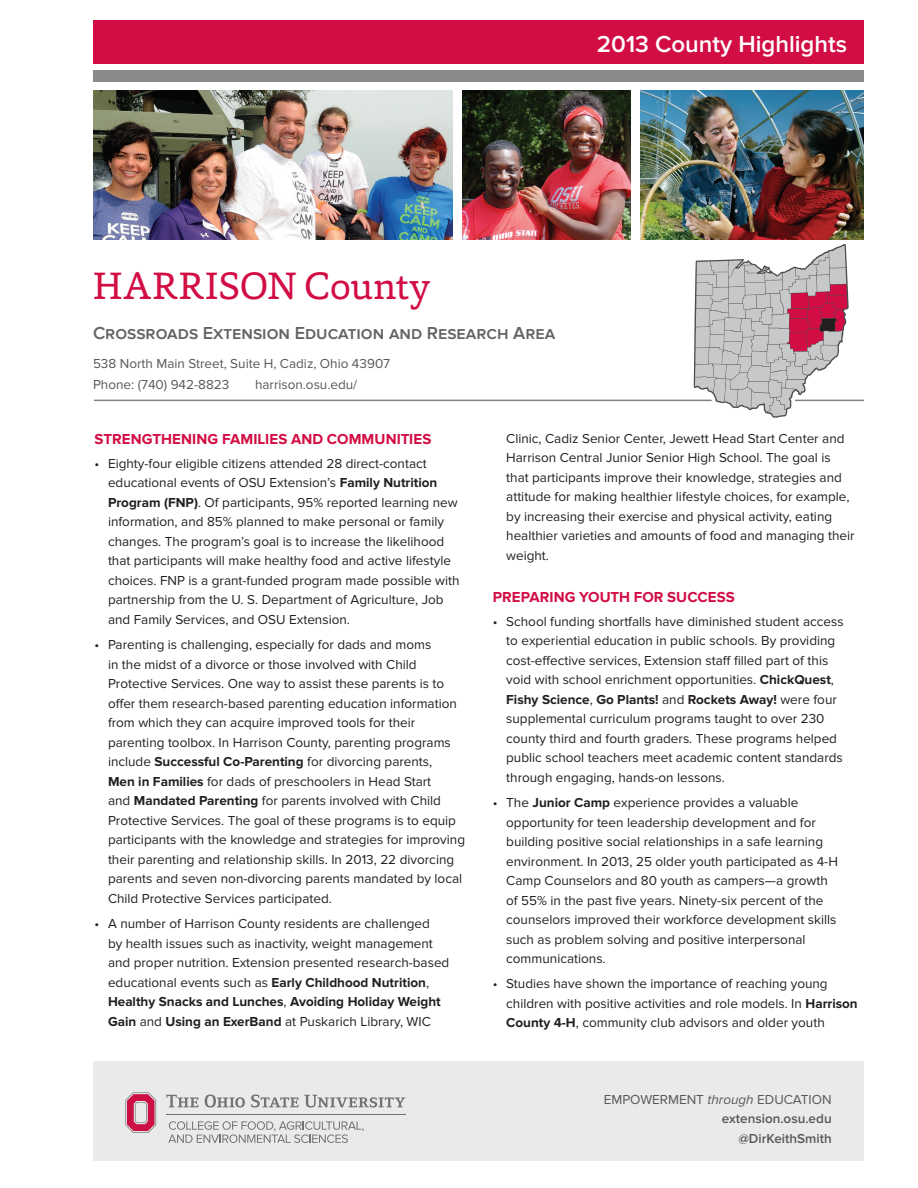
<style>
.page{position:relative;width:918px;height:1188px;background:#fff}
.page>*{position:absolute;margin:0;border:0;box-sizing:border-box;transform-origin:0 0}
.County_name{font:39px "Capita";color:#d20d44}
.t1{font:600 24px "Proxima Nova";color:#fff}
.EERA_Name{font:600 18px "Proxima Nova";color:#636366}
.Section_Heads{font:700 15px "Proxima Nova";letter-spacing:.005em;color:#d20d44}
.t2{font:13.5px/19.5px "Proxima Nova";color:#231f20}
.Address_name{font:13.5px "Proxima Nova";color:#57585a}
.t3{font:600 13.5px/19.5px "Proxima Nova";color:#57585a;text-align:right}
.s1{font-weight:700}
.s2{font-weight:400}
.s3{font-weight:400;font-style:italic}
</style>
<div class="page">
<div style="left:94px;top:21px;width:770px;height:43px;background:#d20d44"></div>
<div style="left:94px;top:70px;width:770px;height:12px;background:#898a8c"></div>
<hr style="left:94px;top:400px;width:770px;height:1px;background:#808285">
<div style="left:94px;top:1062px;width:770px;height:99px;background:#e9eaea"></div>
<svg style="left:168px;top:1121px;width:196px;height:22px"></svg>
<svg style="left:125px;top:1092px;width:31px;height:41px"></svg>
<hr style="left:166px;top:1114px;width:240px;height:1px;background:#717271">
<svg style="left:166px;top:1095px;width:32px;height:12px"></svg>
<svg style="left:205px;top:1095px;width:40px;height:13px"></svg>
<svg style="left:251px;top:1095px;width:47px;height:13px"></svg>
<svg style="left:304px;top:1095px;width:101px;height:13px"></svg>
<img style="left:462px;top:91px;width:169px;height:149px">
<img style="left:640px;top:91px;width:224px;height:149px">
<img style="left:94px;top:91px;width:359px;height:149px">
<svg style="left:690px;top:244px;width:162px;height:174px"></svg>
<h2 class="t1" style="left:597px;top:30px;width:252px">2013 County Highlights</h2>
<p class="County_name" style="left:93px;top:260px;width:338px">HARRISON County</p>
<p class="EERA_Name" style="left:93px;top:323px;width:464px">Crossroads Extension Education and Research Area</p>
<p class="Address_name" style="left:93px;top:356px;width:299px">538 North Main Street, Suite H, Cadiz, Ohio 43907</p>
<p class="Address_name" style="left:93px;top:377px;width:138px">Phone: (740) 942-8823</p>
<p class="Address_name" style="left:255px;top:377px;width:104px">harrison.osu.edu/</p>
<p class="Section_Heads" style="left:94px;top:430px;width:338px">STRENGTHENING FAMILIES AND COMMUNITIES</p>
<p class="t2" style="left:108px;top:454px;width:353px;text-indent:-14px">• Eighty-four eligible citizens attended 28 direct-contact educational events of OSU Extension’s <span class="s1">Family Nutrition Program (FNP)</span>. Of participants, 95% reported learning new information, and 85% planned to make personal or family changes. The program’s goal is to increase the likelihood that participants will make healthy food and active lifestyle choices. FNP is a grant-funded program made possible with partnership from the U. S. Department of Agriculture, Job and Family Services, and OSU Extension.</p>
<p class="t2" style="left:108px;top:635px;width:359px;text-indent:-14px">• Parenting is challenging, especially for dads and moms<br>in the midst of a divorce or those involved with Child Protective Services. One way to assist these parents is to offer them research-based parenting education information from which they can acquire improved tools for their parenting toolbox. In Harrison County, parenting programs include <span class="s1">Successful Co-Parenting</span> for divorcing parents,<br><span class="s1">Men in Families</span> for dads of preschoolers in Head Start<br>and <span class="s1">Mandated Parenting</span> for parents involved with Child Protective Services. The goal of these programs is to equip participants with the knowledge and strategies for improving their parenting and relationship skills. In 2013, 22 divorcing parents and seven non-divorcing parents mandated by local Child Protective Services participated.</p>
<p class="t2" style="left:108px;top:914px;width:343px;text-indent:-14px">• A number of Harrison County residents are challenged<br>by health issues such as inactivity, weight management and proper nutrition. Extension presented research-based educational events such as <span class="s1">Early Childhood Nutrition</span>, <span class="s1">Healthy Snacks and Lunches</span>, <span class="s1">Avoiding Holiday Weight Gain</span> and <span class="s1">Using an ExerBand</span> at Puskarich Library, WIC</p>
<p class="t2" style="left:506px;top:429px;width:350px">Clinic, Cadiz Senior Center, Jewett Head Start Center and Harrison Central Junior Senior High School. The goal is that participants improve their knowledge, strategies and attitude for making healthier lifestyle choices, for example, by increasing their exercise and physical activity, eating healthier varieties and amounts of food and managing their weight.</p>
<p class="Section_Heads" style="left:493px;top:588px;width:244px">PREPARING YOUTH FOR SUCCESS</p>
<p class="t2" style="left:506px;top:612px;width:339px;text-indent:-14px">• School funding shortfalls have diminished student access to experiential education in public schools. By providing cost-effective services, Extension staff filled part of this void with school enrichment opportunities. <span class="s1">ChickQuest</span>, <span class="s1">Fishy Science</span>, <span class="s1">Go Plants!</span> and <span class="s1">Rockets Away!</span> were four supplemental curriculum programs taught to over 230 county third and fourth graders. These programs helped public school teachers meet academic content standards through engaging, hands-on lessons.</p>
<p class="t2" style="left:506px;top:793px;width:333px;text-indent:-14px">• The <span class="s1">Junior Camp</span> experience provides a valuable opportunity for teen leadership development and for building positive social relationships in a safe learning environment. In 2013, 25 older youth participated as 4-H Camp Counselors and 80 youth as campers—a growth of 55% in the past five years. Ninety-six percent of the counselors improved their workforce development skills such as problem solving and positive interpersonal communications.</p>
<p class="t2" style="left:506px;top:974px;width:353px;text-indent:-14px">• Studies have shown the importance of reaching young children with positive activities and role models. In <span class="s1">Harrison<br>County 4-H</span>, community club advisors and older youth</p>
<p class="t3" style="left:604px;top:1090px;width:229px"><span class="s2">EMPOWERMENT</span> <span class="s3">through</span> <span class="s2">EDUCATION </span>extension.osu.edu<br>@DirKeithSmith</p>
</div>
